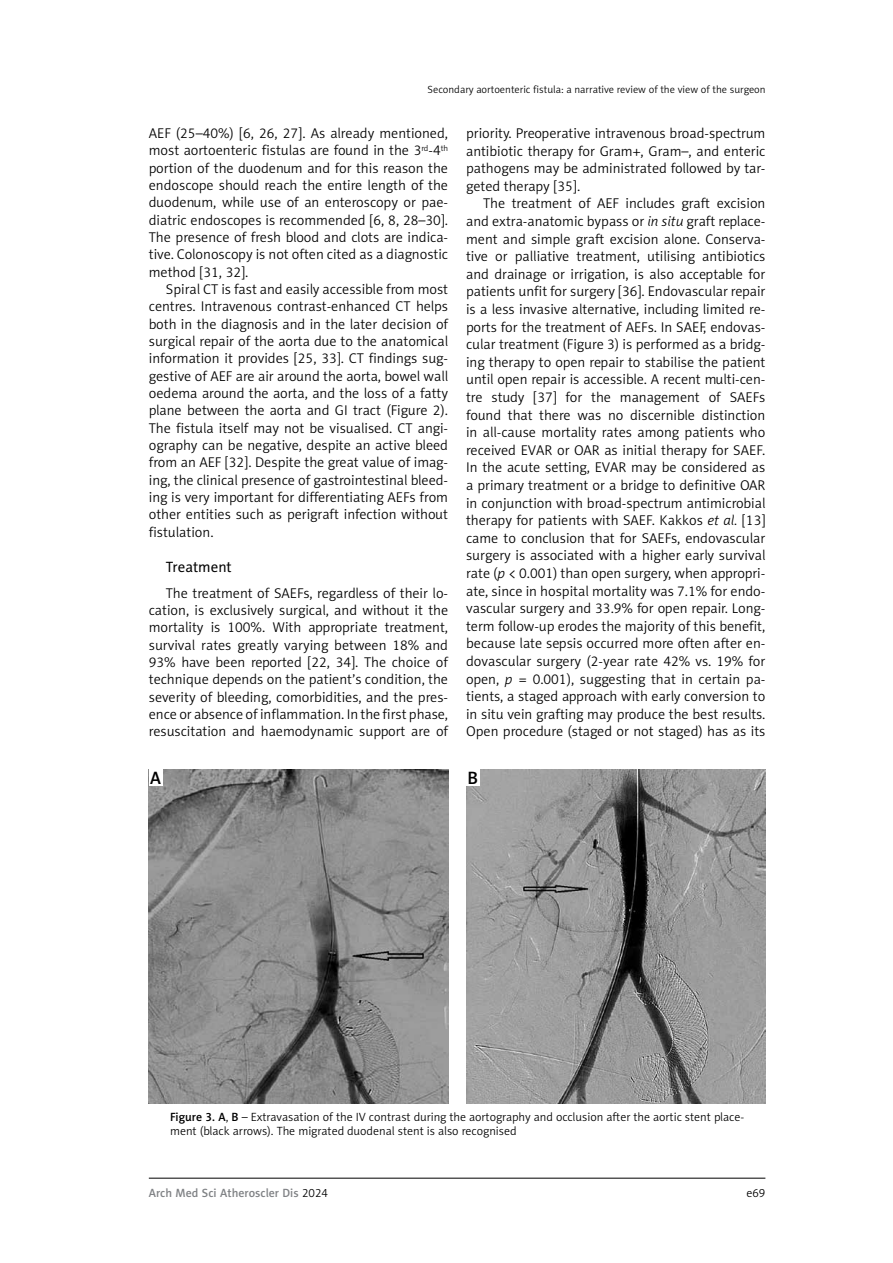
<style>
.page{position:relative;width:893px;height:1263px;background:#fff}
.page>*{position:absolute;margin:0;border:0;box-sizing:border-box;transform-origin:0 0}
.t1{font:18px "Naomi Sans EFN Medium";color:#000}
.t2{font:15px "Naomi Sans EFN";color:#000}
.t3{font:14.25px/17.5px "Naomi Sans EFN Light";color:#000;text-align:justify}
.t4{font:12px/14.4px "Naomi Sans EFN Light";color:#000}
.t5{font:12px "Naomi Sans EFN Medium";color:#808285}
.t6{font:10.5px "Naomi Sans EFN Light";color:#000}
.s1{font-style:italic}
.s2{font-family:"Naomi Sans EFN Medium"}
.s3{font-family:"Naomi Sans EFN Light";color:#000}
</style>
<div class="page">
<hr style="left:149px;top:1178px;width:616px;height:1px;background:#000">
<img style="left:149px;top:770px;width:299px;height:333px">
<img style="left:466px;top:770px;width:299px;height:333px">
<div style="left:149px;top:770px;width:13px;height:16px;background:#fff"></div>
<div style="left:466px;top:770px;width:13px;height:16px;background:#fff"></div>
<p class="t6" style="left:428px;top:83px;width:339px">Secondary aortoenteric fistula: a narrative review of the view of the surgeon</p>
<p class="t3" style="left:149px;top:124px;width:301px">AEF (25–40%) [6, 26, 27]. As already mentioned, most aortoenteric fistulas are found in the 3<sup>rd</sup>-4<sup>th </sup>portion of the duodenum and for this reason the endoscope should reach the entire length of the duodenum, while use of an enteroscopy or pae&shy;diatric endoscopes is recommended [6, 8, 28–30].<br>The presence of fresh blood and clots are indica&shy;tive. Colonoscopy is not often cited as a diagnostic method [31, 32].</p>
<p class="t3" style="left:149px;top:280px;width:301px;text-indent:17px">Spiral CT is fast and easily accessible from most centres. Intravenous contrast-enhanced CT helps both in the diagnosis and in the later decision of surgical repair of the aorta due to the anatomical information it provides [25, 33]. CT findings sug&shy;gestive of AEF are air around the aorta, bowel wall oedema around the aorta, and the loss of a fatty plane between the aorta and GI tract (Figure 2).<br>The fistula itself may not be visualised. CT angi&shy;ography can be negative, despite an active bleed from an AEF [32]. Despite the great value of imag&shy;ing, the clinical presence of gastrointestinal bleed&shy;ing is very important for differentiating AEFs from other entities such as perigraft infection without fistulation.</p>
<p class="t2" style="left:166px;top:557px;width:67px">Treatment</p>
<p class="t3" style="left:149px;top:584px;width:301px;text-indent:17px">The treatment of SAEFs, regardless of their lo&shy;cation, is exclusively surgical, and without it the mortality is 100%. With appropriate treatment, survival rates greatly varying between 18% and 93% have been reported [22, 34]. The choice of technique depends on the patient’s condition, the severity of bleeding, comorbidities, and the pres&shy;ence or absence of inflammation. In the first phase, resuscitation and haemodynamic support are of</p>
<p class="t3" style="left:466px;top:124px;width:301px">priority. Preoperative intravenous broad-spectrum antibiotic therapy for Gram+, Gram–, and enteric pathogens may be administrated followed by tar&shy;geted therapy [35].</p>
<p class="t3" style="left:466px;top:195px;width:301px;text-indent:17px">The treatment of AEF includes graft excision and extra-anatomic bypass or <span class="s1">in situ</span> graft replace&shy;ment and simple graft excision alone. Conserva&shy;tive or palliative treatment, utilising antibiotics and drainage or irrigation, is also acceptable for patients unfit for surgery [36]. Endovascular repair is a less invasive alternative, including limited re&shy;ports for the treatment of AEFs. In SAEF, endovas&shy;cular treatment (Figure 3) is performed as a bridg&shy;ing therapy to open repair to stabilise the patient until open repair is accessible. A recent multi-cen&shy;tre study [37] for the management of SAEFs found that there was no discernible distinction in all-cause mortality rates among patients who received EVAR or OAR as initial therapy for SAEF.<br>In the acute setting, EVAR may be considered as a primary treatment or a bridge to definitive OAR in conjunction with broad-spectrum antimicrobial therapy for patients with SAEF. Kakkos <span class="s1">et al.</span> [13] came to conclusion that for SAEFs, endovascular surgery is associated with a higher early survival rate (<span class="s1">p</span> &lt; 0.001) than open surgery, when appropri&shy;ate, since in hospital mortality was 7.1% for endo&shy;vascular surgery and 33.9% for open repair. Long&shy;term follow-up erodes the majority of this benefit, because late sepsis occurred more often after en&shy;dovascular surgery (2-year rate 42% vs. 19% for open, <span class="s1">p</span> = 0.001), suggesting that in certain pa&shy;tients, a staged approach with early conversion to in situ vein grafting may produce the best results.<br>Open procedure (staged or not staged) has as its</p>
<p class="t1" style="left:150px;top:767px;width:12px">A</p>
<p class="t1" style="left:467px;top:767px;width:12px">B</p>
<p class="t4" style="left:170px;top:1110px;width:576px"><span class="s2">Figure 3. A</span>, <span class="s2">B</span> – Extravasation of the IV contrast during the aortography and occlusion after the aortic stent place&shy;ment (black arrows). The migrated duodenal stent is also recognised</p>
<p class="t5" style="left:149px;top:1186px;width:181px">Arch Med Sci Atheroscler Dis <span class="s3">2024</span></p>
<p class="t4" style="left:746px;top:1186px;width:20px">e69</p>
</div>
